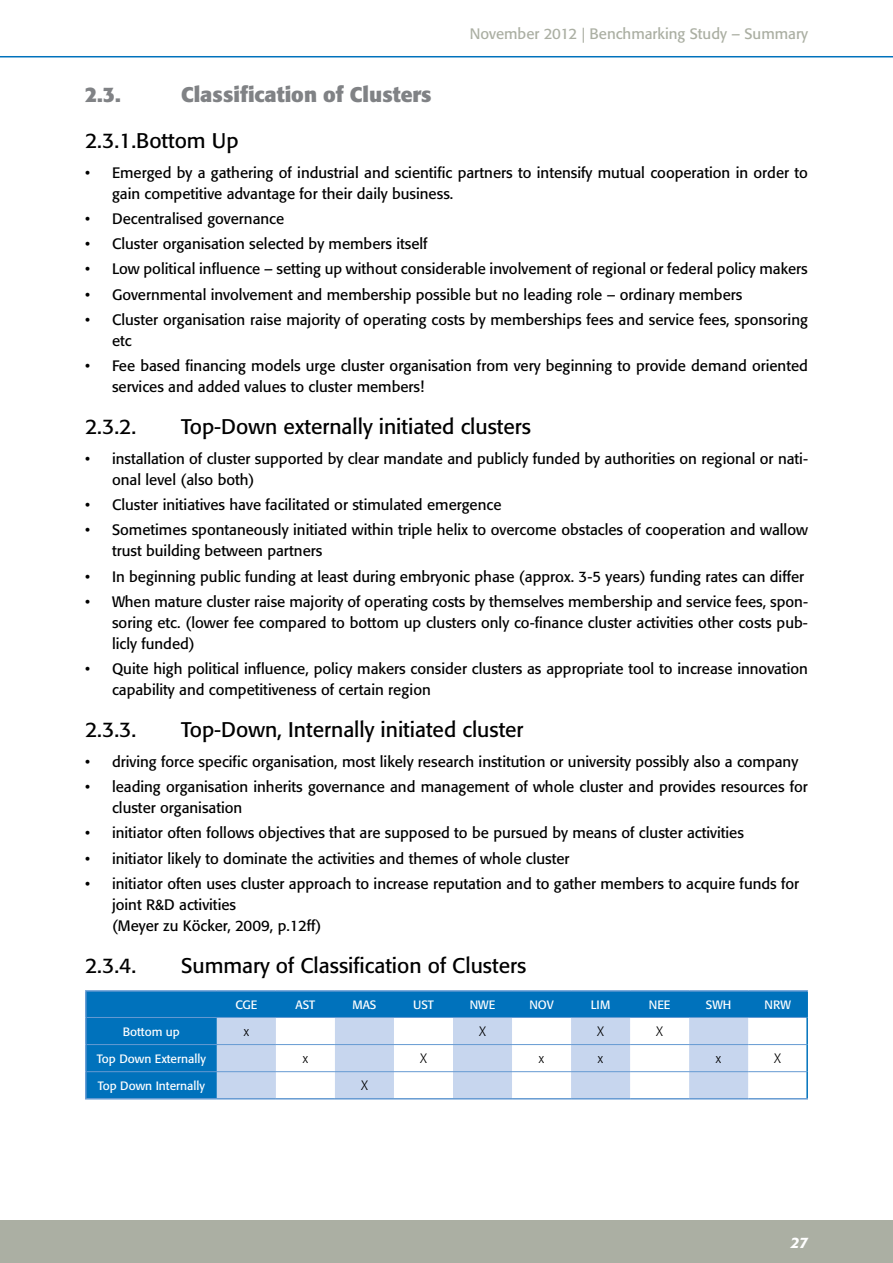
<style>
.page{position:relative;width:893px;height:1263px;background:#fff}
.page>*{position:absolute;margin:0;border:0;box-sizing:border-box;transform-origin:0 0}
.t1{font:21px "Formata";color:#000}
.t2{font:700 21px "Formata";color:#808285}
.t3{font:15px/21px "Formata";color:#000}
.t4{font:15px "Formata";color:#abafa3}
.t5{font:italic 500 15px "Formata";color:#fff}
.t6{font:300 13.5px "Formata";color:#000}
.t7{font:12px "Formata";color:#fff}
</style>
<div class="page">
<div style="left:0;top:1220px;width:893px;height:43px;background:#abafa3"></div>
<hr style="left:0;top:56px;width:893px;height:1px;background:#0072bc">
<svg style="left:87px;top:992px;width:719px;height:106px;background:#2285c5"></svg>
<svg style="left:217px;top:1018px;width:531px;height:80px"></svg>
<hr style="left:87px;top:1017px;width:130px;height:1px;background:#659ad2">
<hr style="left:217px;top:1017px;width:59px;height:1px;background:#659ad2">
<hr style="left:276px;top:1017px;width:59px;height:1px;background:#659ad2">
<hr style="left:335px;top:1017px;width:59px;height:1px;background:#659ad2">
<hr style="left:394px;top:1017px;width:59px;height:1px;background:#659ad2">
<hr style="left:453px;top:1017px;width:59px;height:1px;background:#659ad2">
<hr style="left:512px;top:1017px;width:59px;height:1px;background:#659ad2">
<hr style="left:571px;top:1017px;width:59px;height:1px;background:#659ad2">
<hr style="left:630px;top:1017px;width:59px;height:1px;background:#659ad2">
<hr style="left:689px;top:1017px;width:59px;height:1px;background:#659ad2">
<hr style="left:748px;top:1017px;width:58px;height:1px;background:#659ad2">
<hr style="left:87px;top:1044px;width:130px;height:1px;background:#659ad2">
<hr style="left:217px;top:1044px;width:59px;height:1px;background:#659ad2">
<hr style="left:276px;top:1044px;width:59px;height:1px;background:#659ad2">
<hr style="left:335px;top:1044px;width:59px;height:1px;background:#659ad2">
<hr style="left:394px;top:1044px;width:59px;height:1px;background:#659ad2">
<hr style="left:453px;top:1044px;width:59px;height:1px;background:#659ad2">
<hr style="left:512px;top:1044px;width:59px;height:1px;background:#659ad2">
<hr style="left:571px;top:1044px;width:59px;height:1px;background:#659ad2">
<hr style="left:630px;top:1044px;width:59px;height:1px;background:#659ad2">
<hr style="left:689px;top:1044px;width:59px;height:1px;background:#659ad2">
<hr style="left:748px;top:1044px;width:58px;height:1px;background:#659ad2">
<hr style="left:87px;top:1071px;width:130px;height:1px;background:#659ad2">
<hr style="left:217px;top:1071px;width:59px;height:1px;background:#659ad2">
<hr style="left:276px;top:1071px;width:59px;height:1px;background:#659ad2">
<hr style="left:335px;top:1071px;width:59px;height:1px;background:#659ad2">
<hr style="left:394px;top:1071px;width:59px;height:1px;background:#659ad2">
<hr style="left:453px;top:1071px;width:59px;height:1px;background:#659ad2">
<hr style="left:512px;top:1071px;width:59px;height:1px;background:#659ad2">
<hr style="left:571px;top:1071px;width:59px;height:1px;background:#659ad2">
<hr style="left:630px;top:1071px;width:59px;height:1px;background:#659ad2">
<hr style="left:689px;top:1071px;width:59px;height:1px;background:#659ad2">
<hr style="left:748px;top:1071px;width:58px;height:1px;background:#659ad2">
<hr style="left:85px;top:990px;width:132px;height:2px;background:#659ad2">
<hr style="left:85px;top:992px;width:2px;height:25px;background:#659ad2">
<hr style="left:217px;top:990px;width:59px;height:2px;background:#659ad2">
<hr style="left:276px;top:990px;width:59px;height:2px;background:#659ad2">
<hr style="left:335px;top:990px;width:59px;height:2px;background:#659ad2">
<hr style="left:394px;top:990px;width:59px;height:2px;background:#659ad2">
<hr style="left:453px;top:990px;width:59px;height:2px;background:#659ad2">
<hr style="left:512px;top:990px;width:59px;height:2px;background:#659ad2">
<hr style="left:571px;top:990px;width:59px;height:2px;background:#659ad2">
<hr style="left:630px;top:990px;width:59px;height:2px;background:#659ad2">
<hr style="left:689px;top:990px;width:59px;height:2px;background:#659ad2">
<hr style="left:748px;top:990px;width:60px;height:2px;background:#659ad2">
<hr style="left:85px;top:1017px;width:2px;height:27px;background:#659ad2">
<hr style="left:85px;top:1044px;width:2px;height:28px;background:#659ad2">
<hr style="left:85px;top:1072px;width:2px;height:26px;background:#659ad2">
<hr style="left:85px;top:1098px;width:132px;height:1px;background:#659ad2">
<hr style="left:217px;top:1098px;width:59px;height:1px;background:#659ad2">
<hr style="left:276px;top:1098px;width:59px;height:1px;background:#659ad2">
<hr style="left:335px;top:1098px;width:59px;height:1px;background:#659ad2">
<hr style="left:394px;top:1098px;width:59px;height:1px;background:#659ad2">
<hr style="left:453px;top:1098px;width:59px;height:1px;background:#659ad2">
<hr style="left:512px;top:1098px;width:59px;height:1px;background:#659ad2">
<hr style="left:571px;top:1098px;width:59px;height:1px;background:#659ad2">
<hr style="left:630px;top:1098px;width:59px;height:1px;background:#659ad2">
<hr style="left:689px;top:1098px;width:59px;height:1px;background:#659ad2">
<hr style="left:748px;top:1098px;width:60px;height:1px;background:#659ad2">
<hr style="left:806px;top:992px;width:2px;height:25px;background:#0072bc">
<hr style="left:806px;top:1017px;width:2px;height:27px;background:#0072bc">
<hr style="left:806px;top:1044px;width:2px;height:28px;background:#0072bc">
<hr style="left:806px;top:1072px;width:2px;height:26px;background:#0072bc">
<p class="t4" style="left:470px;top:25px;width:340px">November 2012 | Benchmarking Study – Summary</p>
<h1 class="t2" style="left:85px;top:81px;width:37px">2.3.</h1>
<h1 class="t2" style="left:181px;top:81px;width:252px">Classification of Clusters</h1>
<h1 class="t1" style="left:85px;top:128px;width:155px">2.3.1.Bottom Up</h1>
<p class="t3" style="left:112px;top:162px;width:697px;text-indent:-27px">• Emerged by a gathering of industrial and scientific partners to intensify mutual cooperation in order to gain competitive advantage for their daily business.</p>
<p class="t3" style="left:85px;top:208px;width:201px">• Decentralised governance</p>
<p class="t3" style="left:85px;top:233px;width:344px">• Cluster organisation selected by members itself</p>
<p class="t3" style="left:85px;top:259px;width:724px">• Low political influence – setting up without considerable involvement of regional or federal policy makers</p>
<p class="t3" style="left:85px;top:284px;width:659px">• Governmental involvement and membership possible but no leading role – ordinary members</p>
<p class="t3" style="left:112px;top:309px;width:697px;text-indent:-27px">• Cluster organisation raise majority of operating costs by memberships fees and service fees, sponsoring etc</p>
<p class="t3" style="left:112px;top:355px;width:697px;text-indent:-27px">• Fee based financing models urge cluster organisation from very beginning to provide demand oriented services and added values to cluster members!</p>
<h1 class="t1" style="left:85px;top:414px;width:53px">2.3.2.</h1>
<h1 class="t1" style="left:181px;top:414px;width:352px">Top-Down externally initiated clusters</h1>
<p class="t3" style="left:112px;top:448px;width:697px;text-indent:-27px">• installation of cluster supported by clear mandate and publicly funded by authorities on regional or nati&shy;onal level (also both)</p>
<p class="t3" style="left:85px;top:494px;width:418px">• Cluster initiatives have facilitated or stimulated emergence</p>
<p class="t3" style="left:112px;top:520px;width:697px;text-indent:-27px">• Sometimes spontaneously initiated within triple helix to overcome obstacles of cooperation and wallow trust building between partners</p>
<p class="t3" style="left:85px;top:566px;width:721px">• In beginning public funding at least during embryonic phase (approx. 3-5 years) funding rates can differ</p>
<p class="t3" style="left:112px;top:591px;width:697px;text-align:justify;text-indent:-27px">• When mature cluster raise majority of operating costs by themselves membership and service fees, spon&shy;soring etc. (lower fee compared to bottom up clusters only co-finance cluster activities other costs pub&shy;licly funded)</p>
<p class="t3" style="left:112px;top:658px;width:697px;text-indent:-27px">• Quite high political influence, policy makers consider clusters as appropriate tool to increase innovation capability and competitiveness of certain region</p>
<h1 class="t1" style="left:85px;top:717px;width:53px">2.3.3.</h1>
<h1 class="t1" style="left:181px;top:717px;width:344px">Top-Down, Internally initiated cluster</h1>
<p class="t3" style="left:85px;top:751px;width:715px">• driving force specific organisation, most likely research institution or university possibly also a company</p>
<p class="t3" style="left:112px;top:776px;width:697px;text-indent:-27px">• leading organisation inherits governance and management of whole cluster and provides resources for cluster organisation</p>
<p class="t3" style="left:85px;top:823px;width:660px">• initiator often follows objectives that are supposed to be pursued by means of cluster activities</p>
<p class="t3" style="left:85px;top:848px;width:486px">• initiator likely to dominate the activities and themes of whole cluster</p>
<p class="t3" style="left:112px;top:873px;width:689px;text-indent:-27px">• initiator often uses cluster approach to increase reputation and to gather members to acquire funds for joint R&amp;D activities<br>(Meyer zu Köcker, 2009, p.12ff)</p>
<h1 class="t1" style="left:85px;top:953px;width:53px">2.3.4.</h1>
<h1 class="t1" style="left:181px;top:953px;width:347px">Summary of Classification of Clusters</h1>
<p class="t7" style="left:235px;top:997px;width:24px">CGE</p>
<p class="t7" style="left:296px;top:997px;width:21px">AST</p>
<p class="t7" style="left:352px;top:997px;width:25px">MAS</p>
<p class="t7" style="left:413px;top:997px;width:22px">UST</p>
<p class="t7" style="left:470px;top:997px;width:27px">NWE</p>
<p class="t7" style="left:529px;top:997px;width:26px">NOV</p>
<p class="t7" style="left:591px;top:997px;width:21px">LIM</p>
<p class="t7" style="left:649px;top:997px;width:23px">NEE</p>
<p class="t7" style="left:706px;top:997px;width:27px">SWH</p>
<p class="t7" style="left:764px;top:997px;width:28px">NRW</p>
<p class="t7" style="left:123px;top:1024px;width:59px">Bottom up</p>
<p class="t6" style="left:244px;top:1023px;width:7px">x</p>
<p class="t6" style="left:479px;top:1023px;width:8px">X</p>
<p class="t6" style="left:597px;top:1023px;width:8px">X</p>
<p class="t6" style="left:656px;top:1023px;width:8px">X</p>
<p class="t7" style="left:97px;top:1051px;width:111px">Top Down Externally</p>
<p class="t6" style="left:303px;top:1050px;width:7px">x</p>
<p class="t6" style="left:420px;top:1050px;width:8px">X</p>
<p class="t6" style="left:539px;top:1050px;width:7px">x</p>
<p class="t6" style="left:598px;top:1050px;width:7px">x</p>
<p class="t6" style="left:716px;top:1050px;width:7px">x</p>
<p class="t6" style="left:774px;top:1050px;width:8px">X</p>
<p class="t7" style="left:98px;top:1078px;width:109px">Top Down Internally</p>
<p class="t6" style="left:361px;top:1078px;width:8px">X</p>
<p class="t5" style="left:791px;top:1233px;width:19px">27</p>
</div>
